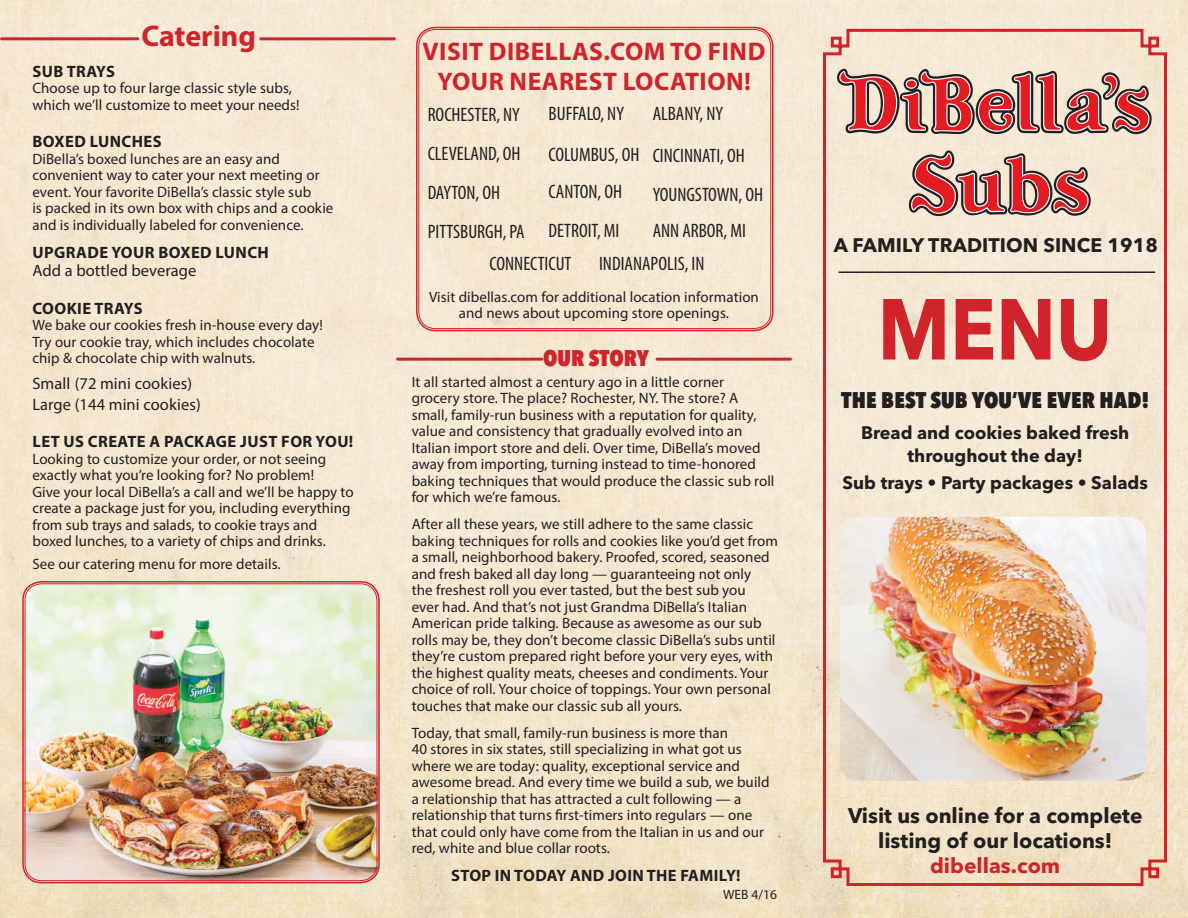
<style>
.page{position:relative;width:1188px;height:918px;background:#fff}
.page>*{position:absolute;margin:0;border:0;box-sizing:border-box;transform-origin:0 0}
.t1{font:700 85.5px "Avenir Next LT Pro";color:#d1232a;scale:.89 1}
.t2{font:700 30px "Myriad Pro";color:#d1232a}
.t3{font:700 25.5px/30.6px "Myriad Pro";letter-spacing:.02em;color:#d1232a;text-align:center}
.t4{font:800 condensed 22.5px "Avenir Next LT Pro";letter-spacing:.005em;color:#231f20}
.t5{font:800 condensed 22.5px "Avenir Next LT Pro";color:#d1232a}
.t6{font:700 21px/25.2px "Avenir Next LT Pro";color:#231f20;text-align:center}
.t7{font:700 21px "Avenir Next LT Pro";color:#d1232a}
.t8{font:condensed 19.5px/39px "Myriad Pro";color:#231f20}
.t9{font:700 19.5px "Avenir Next LT Pro";letter-spacing:.005em;color:#231f20}
.t10{font:700 18px/22.5px "Avenir Next LT Pro";color:#231f20;text-align:center}
.t11{font:700 16.5px "Myriad Pro";letter-spacing:.025em;color:#231f20}
.t12{font:16.5px/21px "Myriad Pro";letter-spacing:.005em;color:#231f20}
.t13{font:15px/16.5px "Myriad Pro";letter-spacing:.005em;color:#231f20}
.t14{font:13.5px "Myriad Pro";color:#231f20}
.s1{font-weight:400}
</style>
<div class="page">
<img style="left:0;top:0;width:1188px;height:918px">
<svg style="left:821px;top:27px;width:347px;height:861px;background:#f3deca"></svg>
<hr style="left:2px;top:37px;width:136px;height:3px;background:#d1232a">
<hr style="left:261px;top:37px;width:133px;height:3px;background:#d1232a">
<hr style="left:657px;top:358px;width:134px;height:3px;background:#d1232a">
<svg style="left:837px;top:69px;width:316px;height:66px;background:#c78983"></svg>
<svg style="left:908px;top:150px;width:184px;height:66px;background:#ca8c85"></svg>
<div style="left:416px;top:27px;width:358px;height:304px;border:2px solid #d1232a;border-radius:19px"></div>
<div style="left:419px;top:29px;width:352px;height:300px;border:1px solid #d1232a;border-radius:17px"></div>
<img style="left:24px;top:583px;width:354px;height:299px">
<div style="left:22px;top:581px;width:358px;height:302px;border:2px solid #d1232a;border-radius:19px"></div>
<div style="left:25px;top:584px;width:352px;height:297px;border:1px solid #d1232a;border-radius:17px"></div>
<hr style="left:398px;top:358px;width:144px;height:3px;background:#d1232a">
<hr style="left:839px;top:271px;width:316px;height:2px;background:#231f20">
<img style="left:840px;top:517px;width:306px;height:264px">
<h2 class="t2" style="left:141px;top:17px;width:116px">Catering</h2>
<p class="t11" style="left:33px;top:60px;width:84px">SUB TRAYS</p>
<p class="t13" style="left:32px;top:80px;width:269px">Choose up to four large classic style subs, which we’ll customize to meet your needs!</p>
<p class="t11" style="left:33px;top:131px;width:131px">BOXED LUNCHES</p>
<p class="t13" style="left:32px;top:150px;width:303px">DiBella’s boxed lunches are an easy and convenient way to cater your next meeting or event. Your favorite DiBella’s classic style sub<br>is packed in its own box with chips and a cookie and is individually labeled for convenience.</p>
<p class="t11" style="left:33px;top:242px;width:238px">UPGRADE YOUR BOXED LUNCH</p>
<p class="t12" style="left:32px;top:260px;width:165px">Add a bottled beverage</p>
<p class="t11" style="left:33px;top:297px;width:112px">COOKIE TRAYS</p>
<p class="t13" style="left:32px;top:317px;width:292px">We bake our cookies fresh in-house every day!<br>Try our cookie tray, which includes chocolate chip &amp; chocolate chip with walnuts.</p>
<p class="t12" style="left:32px;top:372px;width:170px">Small (72 mini cookies)<br>Large (144 mini cookies)</p>
<p class="t11" style="left:33px;top:431px;width:322px">LET US CREATE A PACKAGE JUST FOR YOU!</p>
<p class="t13" style="left:32px;top:450px;width:323px">Looking to customize your order, or not seeing exactly what you’re looking for? No problem!<br>Give your local DiBella’s a call and we’ll be happy to create a package just for you, including everything from sub trays and salads, to cookie trays and boxed lunches, to a variety of chips and drinks.</p>
<p class="t13" style="left:32px;top:555px;width:250px">See our catering menu for more details.</p>
<h3 class="t3" style="left:423px;top:35px;width:344px">VISIT DIBELLAS.COM TO FIND<br>YOUR NEAREST LOCATION!</h3>
<h3 class="t8" style="left:428px;top:94px;width:99px">ROCHESTER, NY<br>CLEVELAND, OH<br>DAYTON, OH<br>PITTSBURGH, PA</h3>
<h3 class="t8" style="left:549px;top:93px;width:92px;line-height:40.5px">BUFFALO, NY<br>COLUMBUS, OH</h3>
<h3 class="t8" style="left:549px;top:172px;width:75px">CANTON, OH<br>DETROIT, MI</h3>
<h3 class="t8" style="left:653px;top:92px;width:94px;line-height:42px">ALBANY, NY<br>CINCINNATI, OH</h3>
<h3 class="t8" style="left:653px;top:176px;width:112px;line-height:36px">YOUNGSTOWN, OH<br>ANN ARBOR, MI</h3>
<h3 class="t8" style="left:490px;top:244px;width:83px">CONNECTICUT</h3>
<h3 class="t8" style="left:599px;top:244px;width:107px">INDIANAPOLIS, IN</h3>
<p class="t13" style="left:429px;top:288px;width:331px;text-align:center">Visit dibellas.com for additional location information and news about upcoming store openings.</p>
<h3 class="t5" style="left:543px;top:344px;width:107px">OUR STORY</h3>
<p class="t13" style="left:412px;top:373px;width:364px">It all started almost a century ago in a little corner grocery store. The place? Rochester, NY. The store? A small, family-run business with a reputation for quality, value and consistency that gradually evolved into an Italian import store and deli. Over time, DiBella’s moved away from importing, turning instead to time-honored baking techniques that would produce the classic sub roll for which we’re famous.</p>
<p class="t13" style="left:412px;top:516px;width:368px">After all these years, we still adhere to the same classic baking techniques for rolls and cookies like you’d get from a small, neighborhood bakery. Proofed, scored, seasoned and fresh baked all day long — guaranteeing not only<br>the freshest roll you ever tasted, but the best sub you<br>ever had. And that’s not just Grandma DiBella’s Italian American pride talking. Because as awesome as our sub rolls may be, they don’t become classic DiBella’s subs until they’re custom prepared right before your very eyes, with the highest quality meats, cheeses and condiments. Your choice of roll. Your choice of toppings. Your own personal touches that make our classic sub all yours.</p>
<p class="t13" style="left:412px;top:724px;width:359px">Today, that small, family-run business is more than<br>40 stores in six states, still specializing in what got us where we are today: quality, exceptional service and awesome bread. And every time we build a sub, we build a relationship that has attracted a cult following — a relationship that turns first-timers into regulars — one that could only have come from the Italian in us and our red, white and blue collar roots.</p>
<p class="t11" style="left:451px;top:864px;width:291px">STOP IN TODAY AND JOIN THE FAMILY!</p>
<p class="t14" style="left:723px;top:886px;width:56px">WEB 4/16</p>
<h3 class="t9" style="left:834px;top:233px;width:326px">A FAMILY TRADITION SINCE 1918</h3>
<h1 class="t1" style="left:878px;top:277px;width:265px">MENU</h1>
<h3 class="t4" style="left:841px;top:386px;width:310px">THE BEST SUB YOU’VE EVER HAD!</h3>
<p class="t10" style="left:861px;top:422px;width:270px">Bread and cookies baked fresh throughout the day!</p>
<p class="t10" style="left:843px;top:471px;width:307px">Sub trays <span class="s1">•</span> Party packages <span class="s1">•</span> Salads</p>
<h3 class="t6" style="left:848px;top:802px;width:296px">Visit us online for a complete listing of our locations!</h3>
<h3 class="t7" style="left:930px;top:853px;width:132px">dibellas.com</h3>
</div>
